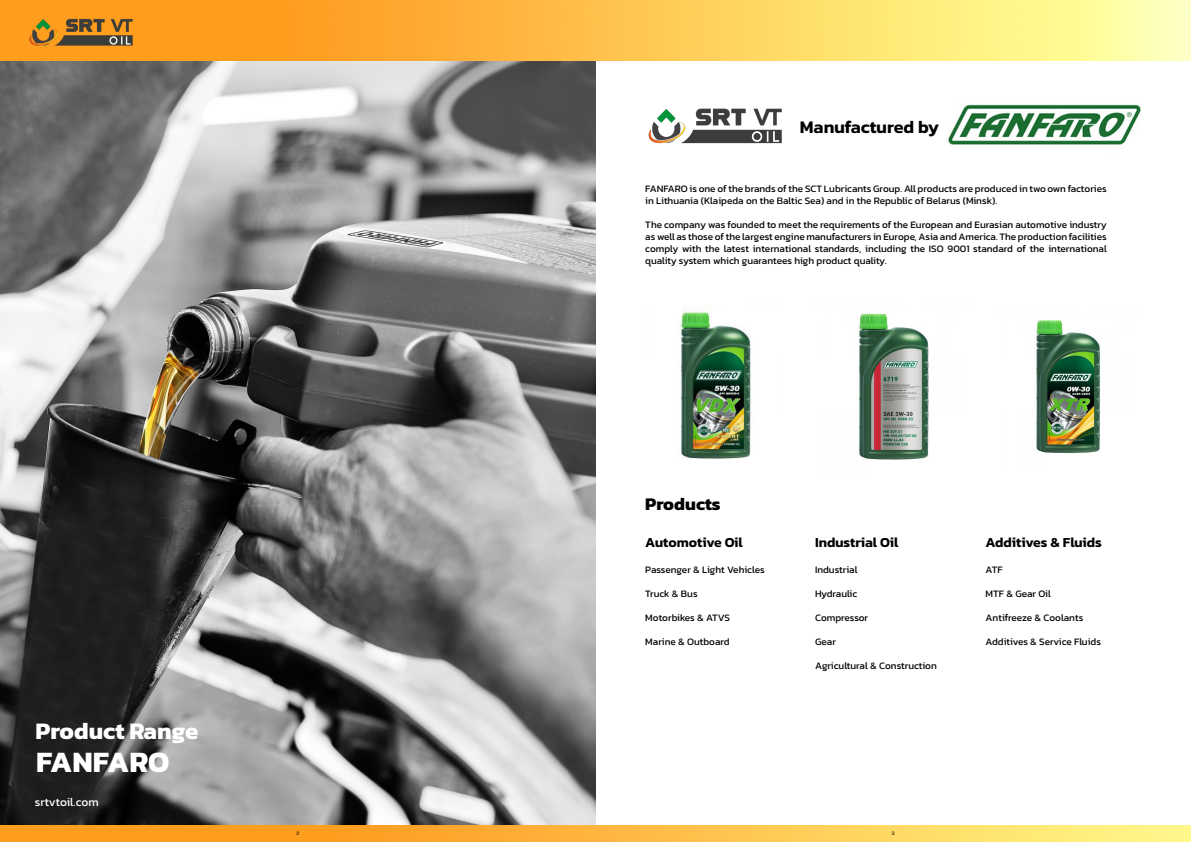
<style>
.page{position:relative;width:1191px;height:842px;background:#fff}
.page>*{position:absolute;margin:0;border:0;box-sizing:border-box;transform-origin:0 0}
.t1{font:700 30px "Kanit";letter-spacing:-.01em;color:#fff}
.t2{font:700 24px "Kanit";color:#fff}
.t3{font:600 18px "Kanit";color:#000}
.t4{font:700 18px "Kanit";color:#000}
.t5{font:600 14px "Kanit";color:#000}
.t6{font:12px "Kanit";color:#fff}
.t7{font:10px/12px "Kanit";color:#000}
.t8{font:5px "Helvetica";color:#000}
</style>
<div class="page">
<img style="left:0;top:61px;width:595px;height:764px">
<img style="left:0;top:0;width:1191px;height:61px">
<img style="left:0;top:825px;width:1191px;height:17px">
<img style="left:948px;top:104px;width:193px;height:41px">
<img style="left:680px;top:304px;width:71px;height:155px">
<img style="left:859px;top:313px;width:70px;height:147px">
<img style="left:1036px;top:320px;width:64px;height:133px">
<img style="left:19px;top:0;width:127px;height:64px">
<img style="left:648px;top:108px;width:134px;height:36px">
<h2 class="t2" style="left:36px;top:712px;width:164px">Product Range</h2>
<h1 class="t1" style="left:36px;top:738px;width:135px">FANFARO</h1>
<p class="t6" style="left:35px;top:793px;width:65px">srtvtoil.com</p>
<p class="t8" style="left:296px;top:830px;width:4px">2</p>
<h3 class="t3" style="left:799px;top:113px;width:141px">Manufactured by</h3>
<p class="t7" style="left:645px;top:182px;width:463px">FANFARO is one of the brands of the SCT Lubricants Group. All products are produced in two own factories in Lithuania (Klaipeda on the Baltic Sea) and in the Republic of Belarus (Minsk).</p>
<p class="t7" style="left:645px;top:218px;width:463px;text-align:justify">The company was founded to meet the requirements of the European and Eurasian automotive industry as well as those of the largest engine manufacturers in Europe, Asia and America. The production facilities comply with the latest international standards, including the ISO 9001 standard of the international quality system which guarantees high product quality.</p>
<h3 class="t4" style="left:645px;top:490px;width:77px">Products</h3>
<h3 class="t5" style="left:645px;top:531px;width:99px">Automotive Oil</h3>
<p class="t7" style="left:645px;top:563px;width:121px">Passenger &amp; Light Vehicles</p>
<p class="t7" style="left:645px;top:587px;width:54px">Truck &amp; Bus</p>
<p class="t7" style="left:645px;top:611px;width:86px">Motorbikes &amp; ATVS</p>
<p class="t7" style="left:645px;top:635px;width:86px">Marine &amp; Outboard</p>
<h3 class="t5" style="left:815px;top:531px;width:85px">Industrial Oil</h3>
<h3 class="t5" style="left:985px;top:531px;width:118px">Additives &amp; Fluids</h3>
<p class="t7" style="left:815px;top:563px;width:44px">Industrial</p>
<p class="t7" style="left:815px;top:587px;width:44px">Hydraulic</p>
<p class="t7" style="left:815px;top:611px;width:55px">Compressor</p>
<p class="t7" style="left:815px;top:635px;width:22px">Gear</p>
<p class="t7" style="left:815px;top:659px;width:123px">Agricultural &amp; Construction</p>
<p class="t7" style="left:985px;top:563px;width:19px">ATF</p>
<p class="t7" style="left:985px;top:587px;width:67px">MTF &amp; Gear Oil</p>
<p class="t7" style="left:985px;top:611px;width:99px">Antifreeze &amp; Coolants</p>
<p class="t7" style="left:985px;top:635px;width:117px">Additives &amp; Service Fluids</p>
<p class="t8" style="left:892px;top:830px;width:4px">3</p>
</div>
